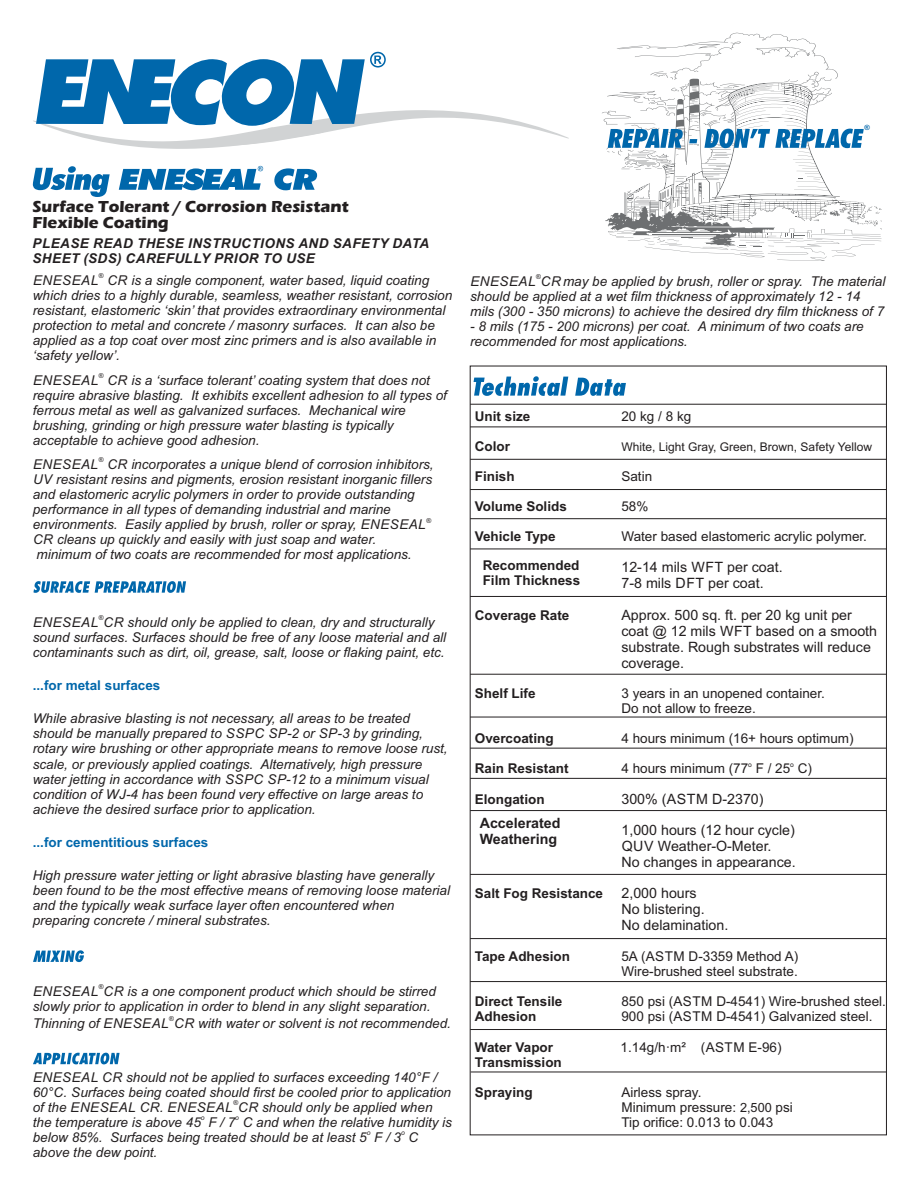
<style>
.page{position:relative;width:918px;height:1188px;background:#fff}
.page>*{position:absolute;margin:0;border:0;box-sizing:border-box;transform-origin:0 0}
.t1{font:700 16.5px/15.9px "Eras ITC";color:#231f20}
.t2{font:14.25px/31px "Arial";color:#231f20}
.t3{font:700 14.25px/15.9px "Arial";color:#231f20}
.t4{font:italic 13.5px/15.1px "Arial";color:#231f20}
.t5{font:13.5px "Arial";color:#231f20}
.t6{font:700 13.5px/15.1px "Arial";color:#231f20}
.t7{font:italic 700 13.5px/15.1px "Arial";letter-spacing:.035em;color:#231f20}
.t8{font:700 13.5px "Arial";color:#0067ab}
.t9{font:12px "Arial";color:#231f20}
.t10{font:700 7.2px "Arial";color:#0067ab}
.t11{font:italic 6.75px "Arial";color:#231f20}
.t12{font:6.75px "Arial";color:#231f20}
.s1{font-size:12.75px}
</style>
<div class="page">
<svg style="left:33px;top:581px;width:153px;height:12px"></svg>
<svg style="left:33px;top:950px;width:51px;height:12px"></svg>
<svg style="left:33px;top:1053px;width:87px;height:11px"></svg>
<svg style="left:33px;top:52px;width:536px;height:97px"></svg>
<svg style="left:33px;top:166px;width:77px;height:31px"></svg>
<svg style="left:274px;top:168px;width:43px;height:22px"></svg>
<svg style="left:119px;top:166px;width:144px;height:24px"></svg>
<svg style="left:605px;top:170px;width:217px;height:52px"></svg>
<svg style="left:608px;top:176px;width:274px;height:85px"></svg>
<svg style="left:602px;top:32px;width:262px;height:138px"></svg>
<svg style="left:474px;top:376px;width:152px;height:20px"></svg>
<hr style="left:470px;top:427px;width:416px;height:1px;background:#231f20">
<hr style="left:470px;top:459px;width:416px;height:1px;background:#231f20">
<hr style="left:470px;top:489px;width:416px;height:1px;background:#231f20">
<hr style="left:470px;top:518px;width:416px;height:1px;background:#231f20">
<hr style="left:470px;top:549px;width:416px;height:1px;background:#231f20">
<hr style="left:470px;top:596px;width:416px;height:1px;background:#231f20">
<hr style="left:470px;top:674px;width:416px;height:1px;background:#231f20">
<hr style="left:470px;top:717px;width:416px;height:1px;background:#231f20">
<hr style="left:470px;top:748px;width:416px;height:1px;background:#231f20">
<hr style="left:470px;top:778px;width:416px;height:1px;background:#231f20">
<hr style="left:470px;top:810px;width:416px;height:1px;background:#231f20">
<hr style="left:470px;top:874px;width:416px;height:1px;background:#231f20">
<hr style="left:470px;top:938px;width:416px;height:1px;background:#231f20">
<hr style="left:470px;top:981px;width:416px;height:1px;background:#231f20">
<hr style="left:470px;top:1029px;width:416px;height:1px;background:#231f20">
<hr style="left:471px;top:1072px;width:415px;height:1px;background:#231f20">
<hr style="left:470px;top:404px;width:416px;height:1px;background:#231f20">
<p class="t10" style="left:864px;top:125px;width:7px">®</p>
<p class="t1" style="left:32px;top:200px;width:318px">Surface Tolerant / Corrosion Resistant<br>Flexible Coating</p>
<p class="t7" style="left:33px;top:237px;width:398px">PLEASE READ THESE INSTRUCTIONS AND SAFETY DATA<br>SHEET (SDS) CAREFULLY PRIOR TO USE</p>
<p class="t11" style="left:98px;top:273px;width:6px">®</p>
<p class="t4" style="left:33px;top:274px;width:421px">ENESEAL CR is a single component, water based, liquid coating which dries to a highly durable, seamless, weather resistant, corrosion resistant, elastomeric ‘skin’ that provides extraordinary environmental protection to metal and concrete / masonry surfaces. It can also be applied as a top coat over most zinc primers and is also available in ‘safety yellow’.</p>
<p class="t11" style="left:98px;top:373px;width:6px">®</p>
<p class="t4" style="left:33px;top:373px;width:416px">ENESEAL CR is a ‘surface tolerant’ coating system that does not require abrasive blasting. It exhibits excellent adhesion to all types of ferrous metal as well as galvanized surfaces. Mechanical wire brushing, grinding or high pressure water blasting is typically acceptable to achieve good adhesion.</p>
<p class="t11" style="left:98px;top:457px;width:6px">®</p>
<p class="t4" style="left:33px;top:458px;width:402px">ENESEAL CR incorporates a unique blend of corrosion inhibitors, UV resistant resins and pigments, erosion resistant inorganic fillers and elastomeric acrylic polymers in order to provide outstanding performance in all types of demanding industrial and marine</p>
<p class="t11" style="left:426px;top:518px;width:6px">®</p>
<p class="t4" style="left:33px;top:518px;width:395px">environments. Easily applied by brush, roller or spray, ENESEAL<br>CR cleans up quickly and easily with just soap and water.</p>
<p class="t4" style="left:37px;top:548px;width:377px">minimum of two coats are recommended for most applications.</p>
<p class="t11" style="left:98px;top:615px;width:6px">®</p>
<p class="t4" style="left:33px;top:616px;width:415px">ENESEAL CR should only be applied to clean, dry and structurally sound surfaces. Surfaces should be free of any loose material and all contaminants such as dirt, oil, grease, salt, loose or flaking paint, etc.</p>
<p class="t8" style="left:33px;top:680px;width:129px">...for metal surfaces</p>
<p class="t4" style="left:33px;top:712px;width:416px">While abrasive blasting is not necessary, all areas to be treated should be manually prepared to SSPC SP-2 or SP-3 by grinding, rotary wire brushing or other appropriate means to remove loose rust, scale, or previously applied coatings. Alternatively, high pressure water jetting in accordance with SSPC SP-12 to a minimum visual condition of WJ-4 has been found very effective on large areas to achieve the desired surface prior to application.</p>
<p class="t8" style="left:33px;top:837px;width:177px">...for cementitious surfaces</p>
<p class="t4" style="left:33px;top:869px;width:419px">High pressure water jetting or light abrasive blasting have generally been found to be the most effective means of removing loose material and the typically weak surface layer often encountered when preparing concrete / mineral substrates.</p>
<p class="t11" style="left:98px;top:984px;width:6px">®</p>
<p class="t4" style="left:33px;top:985px;width:405px">ENESEAL CR is a one component product which should be stirred slowly prior to application in order to blend in any slight separation.</p>
<p class="t11" style="left:169px;top:1016px;width:6px">®</p>
<p class="t4" style="left:33px;top:1017px;width:420px">Thinning of ENESEAL CR with water or solvent is not recommended.</p>
<p class="t4" style="left:33px;top:1071px;width:420px">ENESEAL CR should not be applied to surfaces exceeding 140°F /<br>60°C. Surfaces being coated should first be cooled prior to application</p>
<p class="t11" style="left:233px;top:1100px;width:6px">®</p>
<p class="t4" style="left:33px;top:1101px;width:401px">of the ENESEAL CR. ENESEAL CR should only be applied when the temperature is above 45 F / 7</p>
<p class="t11" style="left:201px;top:1115px;width:5px">o</p>
<p class="t11" style="left:235px;top:1115px;width:5px">o</p>
<p class="t4" style="left:33px;top:1131px;width:387px">below 85%. Surfaces being treated should be at least 5 F / 3 C</p>
<p class="t4" style="left:243px;top:1116px;width:211px">C and when the relative humidity is</p>
<p class="t11" style="left:367px;top:1130px;width:5px">o</p>
<p class="t11" style="left:401px;top:1130px;width:5px">o</p>
<p class="t4" style="left:33px;top:1146px;width:126px">above the dew point.</p>
<p class="t11" style="left:536px;top:274px;width:6px">®</p>
<p class="t4" style="left:470px;top:275px;width:417px">ENESEAL CR may be applied by brush, roller or spray. The material should be applied at a wet film thickness of approximately 12 - 14 mils (300 - 350 microns) to achieve the desired dry film thickness of 7</p>
<p class="t4" style="left:470px;top:320px;width:395px">- 8 mils (175 - 200 microns) per coat. A minimum of two coats are recommended for most applications.</p>
<p class="t6" style="left:475px;top:410px;width:57px">Unit size</p>
<p class="t5" style="left:621px;top:411px;width:71px">20 kg / 8 kg</p>
<p class="t6" style="left:475px;top:440px;width:37px">Color</p>
<p class="t9" style="left:621px;top:442px;width:252px">White, Light Gray, Green, Brown, Safety Yellow</p>
<p class="t6" style="left:475px;top:470px;width:41px">Finish</p>
<p class="t5" style="left:621px;top:471px;width:32px">Satin</p>
<p class="t6" style="left:475px;top:500px;width:94px">Volume Solids</p>
<p class="t5" style="left:621px;top:501px;width:29px">58%</p>
<p class="t6" style="left:475px;top:530px;width:82px">Vehicle Type</p>
<p class="t5" style="left:621px;top:531px;width:247px">Water based elastomeric acrylic polymer.</p>
<p class="t6" style="left:483px;top:559px;width:99px">Recommended<br>Film Thickness</p>
<p class="t2" style="left:621px;top:553px;width:163px">12-14 mils WFT per coat.</p>
<p class="t2" style="left:621px;top:569px;width:144px">7-8 mils DFT per coat.</p>
<p class="t6" style="left:475px;top:609px;width:96px">Coverage Rate</p>
<p class="t2" style="left:621px;top:601px;width:232px">Approx. 500 sq. ft. per 20 kg unit per</p>
<p class="t2" style="left:621px;top:617px;width:257px">coat @ 12 mils WFT based on a smooth</p>
<p class="t2" style="left:621px;top:633px;width:251px">substrate. Rough substrates will reduce</p>
<p class="t2" style="left:621px;top:648px;width:64px">coverage.</p>
<p class="t6" style="left:475px;top:687px;width:62px">Shelf Life</p>
<p class="t5" style="left:621px;top:688px;width:205px">3 years in an unopened container.</p>
<p class="t5" style="left:621px;top:703px;width:136px">Do not allow to freeze.</p>
<p class="t6" style="left:475px;top:732px;width:80px">Overcoating</p>
<p class="t5" style="left:621px;top:733px;width:234px">4 hours minimum (16+ hours optimum)</p>
<p class="t12" style="left:748px;top:762px;width:5px">o</p>
<p class="t12" style="left:790px;top:762px;width:5px">o</p>
<p class="t6" style="left:475px;top:762px;width:95px">Rain Resistant</p>
<p class="t5" style="left:621px;top:764px;width:192px">4 hours minimum (77 F / 25 C)</p>
<p class="t6" style="left:475px;top:793px;width:71px">Elongation</p>
<p class="t2" style="left:621px;top:785px;width:175px">300% (ASTM D-2370)<br>1,000 hours (12 hour cycle)</p>
<p class="t2" style="left:621px;top:848px;width:176px">No changes in appearance.</p>
<p class="t3" style="left:480px;top:817px;width:82px">Accelerated<br>Weathering</p>
<p class="t2" style="left:622px;top:832px;width:151px">QUV Weather-O-Meter.</p>
<p class="t6" style="left:475px;top:887px;width:130px">Salt Fog Resistance</p>
<p class="t2" style="left:621px;top:879px;width:77px">2,000 hours</p>
<p class="t2" style="left:621px;top:895px;width:85px">No blistering.</p>
<p class="t2" style="left:621px;top:911px;width:108px">No delamination.</p>
<p class="t6" style="left:475px;top:950px;width:97px">Tape Adhesion</p>
<p class="t5" style="left:621px;top:951px;width:178px">5A (ASTM D-3359 Method A)</p>
<p class="t5" style="left:621px;top:966px;width:178px">Wire-brushed steel substrate.</p>
<p class="t6" style="left:475px;top:995px;width:89px">Direct Tensile</p>
<p class="t5" style="left:621px;top:996px;width:266px">850 psi (ASTM D-4541) Wire-brushed steel.</p>
<p class="t6" style="left:475px;top:1010px;width:63px">Adhesion</p>
<p class="t5" style="left:621px;top:1012px;width:252px">900 psi (ASTM D-4541) Galvanized steel.</p>
<p class="t6" style="left:475px;top:1040px;width:80px">Water Vapor</p>
<p class="t5" style="left:621px;top:1042px;width:162px">1.14g/h·m² (ASTM E-96)</p>
<p class="t6" style="left:475px;top:1056px;width:89px">Transmission</p>
<p class="t6" style="left:475px;top:1086px;width:59px">Spraying</p>
<p class="t5" style="left:621px;top:1087px;width:82px">Airless spray.</p>
<p class="t5" style="left:621px;top:1102px;width:173px">Minimum pressure: <span class="s1">2,500</span> psi</p>
<p class="t5" style="left:621px;top:1117px;width:153px">Tip orifice: 0.013 to 0.0 43</p>
</div>
